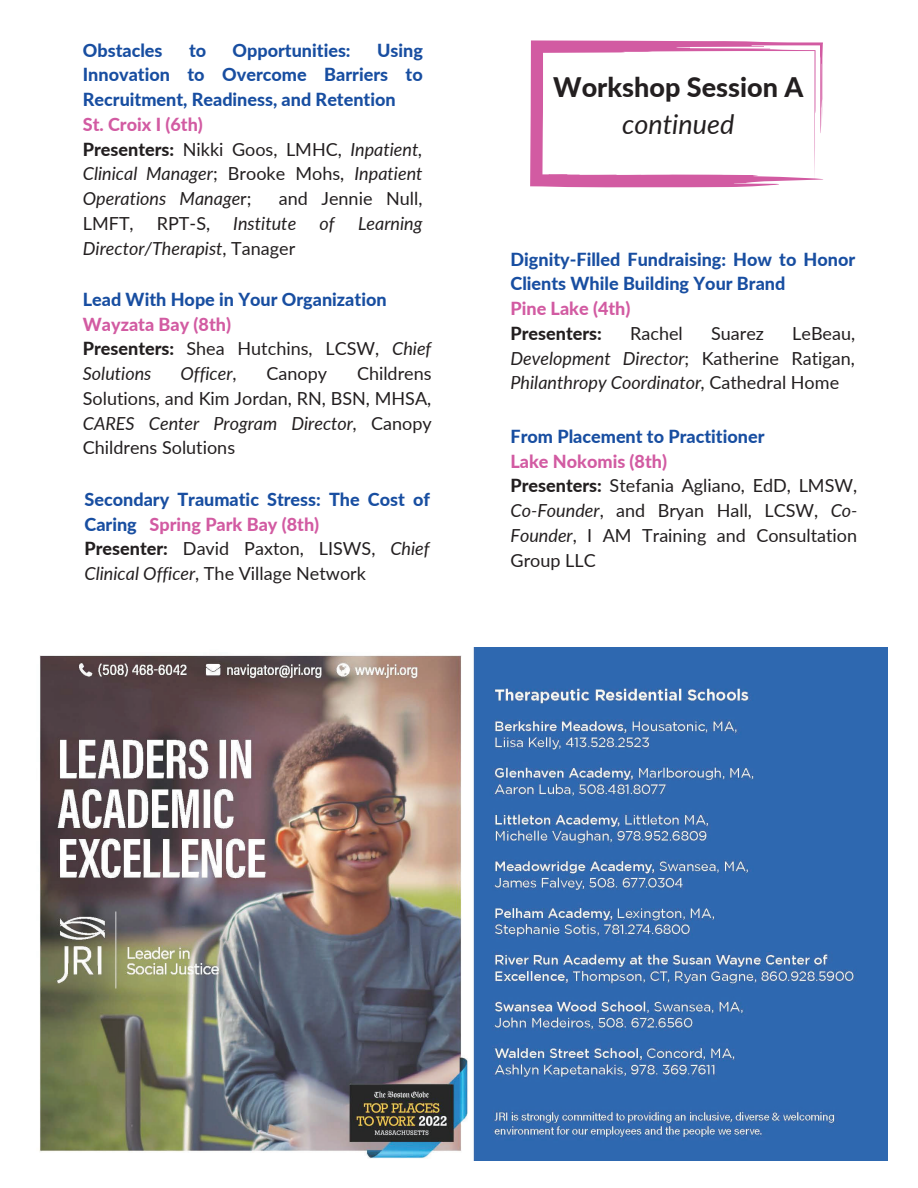
<style>
.page{position:relative;width:918px;height:1188px;background:#fff}
.page>*{position:absolute;margin:0;border:0;box-sizing:border-box;transform-origin:0 0}
.t1{font:800 27px "Lato";color:#231f20}
.t2{font:italic 27px "Lato";color:#231f20}
.t3{font:800 18px/24.8px "Lato";color:#184ea1}
.t4{font:18px/24.8px "Lato";color:#231f20}
.t5{font:italic 18px/24.8px "Lato";color:#231f20;text-align:justify}
.t6{font:800 18px "Lato";color:#d25ba2}
.t7{font:800 18px "Lato";color:#231f20}
.s1{font-weight:800;font-style:normal;color:#d25ba2}
.s2{font-weight:800;font-style:normal}
.s3{font-style:normal}
.s4{font-weight:800;color:#d25ba2}
.s5{font-weight:800}
.s6{font-style:italic}
.s7{color:#d25ba2}
.s8{color:#231f20}
.s9{font-weight:400;color:#231f20}
.s10{font-weight:400;font-style:italic;color:#231f20}
</style>
<div class="page">
<svg style="left:530px;top:40px;width:293px;height:148px"></svg>
<img style="left:39px;top:647px;width:848px;height:513px">
<p class="t3" style="left:83px;top:37px;width:342px;text-align:justify;text-indent:294px">Using Innovation to Overcome Barriers to Recruitment, Readiness, and Retention</p>
<p class="t5" style="left:83px;top:111px;width:341px;text-align:left"><span class="s1">St. Croix I (6th)<br></span><span class="s2">Presenters:</span> <span class="s3">Nikki Goos, LMHC,</span> Inpatient,<br>Clinical Manager<span class="s3">; Brooke Mohs,</span> Inpatient<br>Operations Manage<span class="s3">r;</span></p>
<p class="t3" style="left:83px;top:37px;width:81px">Obstacles</p>
<p class="t3" style="left:189px;top:37px;width:19px">to</p>
<p class="t3" style="left:233px;top:37px;width:120px">Opportunities:</p>
<p class="t4" style="left:279px;top:186px;width:145px">and Jennie Null,</p>
<p class="t4" style="left:83px;top:210px;width:52px">LMFT,</p>
<p class="t4" style="left:157px;top:210px;width:55px">RPT-S,</p>
<p class="t5" style="left:233px;top:210px;width:65px">Institute</p>
<p class="t5" style="left:320px;top:210px;width:17px">of</p>
<p class="t5" style="left:358px;top:210px;width:66px">Learning</p>
<p class="t5" style="left:83px;top:235px;width:214px">Director/Therapist<span class="s3">, Tanager</span></p>
<p class="t3" style="left:83px;top:287px;width:305px">Lead With Hope in Your Organization</p>
<p class="t4" style="left:83px;top:311px;width:350px"><span class="s4">Wayzata Bay (8th)<br></span><span class="s5">Presenters:</span> Shea Hutchins, LCSW, <span class="s6">Chief<br>Solutions</span></p>
<p class="t4" style="left:83px;top:361px;width:350px;text-align:justify;text-indent:274px">Childrens Solutions, and Kim Jordan, RN, BSN, MHSA, <span class="s6">CARES Center Program Director,</span> Canopy Childrens Solutions</p>
<p class="t5" style="left:180px;top:361px;width:58px">Officer<span class="s3">,</span></p>
<p class="t4" style="left:267px;top:361px;width:62px">Canopy</p>
<p class="t3" style="left:85px;top:487px;width:347px">Secondary Traumatic Stress: The Cost of Caring <span class="s7">Spring Park Bay (8th)<br></span><span class="s8">Presenter:</span> <span class="s9">David Paxton, LISWS,</span> <span class="s10">Chief Clinical Officer</span><span class="s9">, The Village Network</span></p>
<h1 class="t1" style="left:553px;top:71px;width:252px">Workshop Session A</h1>
<h1 class="t2" style="left:622px;top:108px;width:114px">continued</h1>
<p class="t3" style="left:511px;top:246px;width:346px">Dignity-Filled Fundraising: How to Honor<br>Clients While Building Your Brand</p>
<p class="t6" style="left:511px;top:297px;width:121px">Pine Lake (4th)</p>
<p class="t7" style="left:511px;top:322px;width:93px">Presenters:</p>
<p class="t4" style="left:630px;top:321px;width:54px">Rachel</p>
<p class="t4" style="left:711px;top:321px;width:54px">Suarez</p>
<p class="t5" style="left:511px;top:321px;width:346px;text-indent:282px"><span class="s3">LeBeau, </span>Development Director<span class="s3">; Katherine Ratigan, </span>Philanthropy Coordinator, <span class="s3">Cathedral Home</span></p>
<p class="t3" style="left:511px;top:423px;width:255px">From Placement to Practitioner</p>
<p class="t4" style="left:511px;top:448px;width:349px"><span class="s4">Lake Nokomis (8th)<br></span><span class="s5">Presenters:</span> Stefania Agliano, EdD, LMSW,<br><span class="s6">Co-Founder</span>, and Bryan Hall, LCSW, <span class="s6">Co-<br>Founder</span>, I AM Training and Consultation<br>Group LLC</p>
</div>
